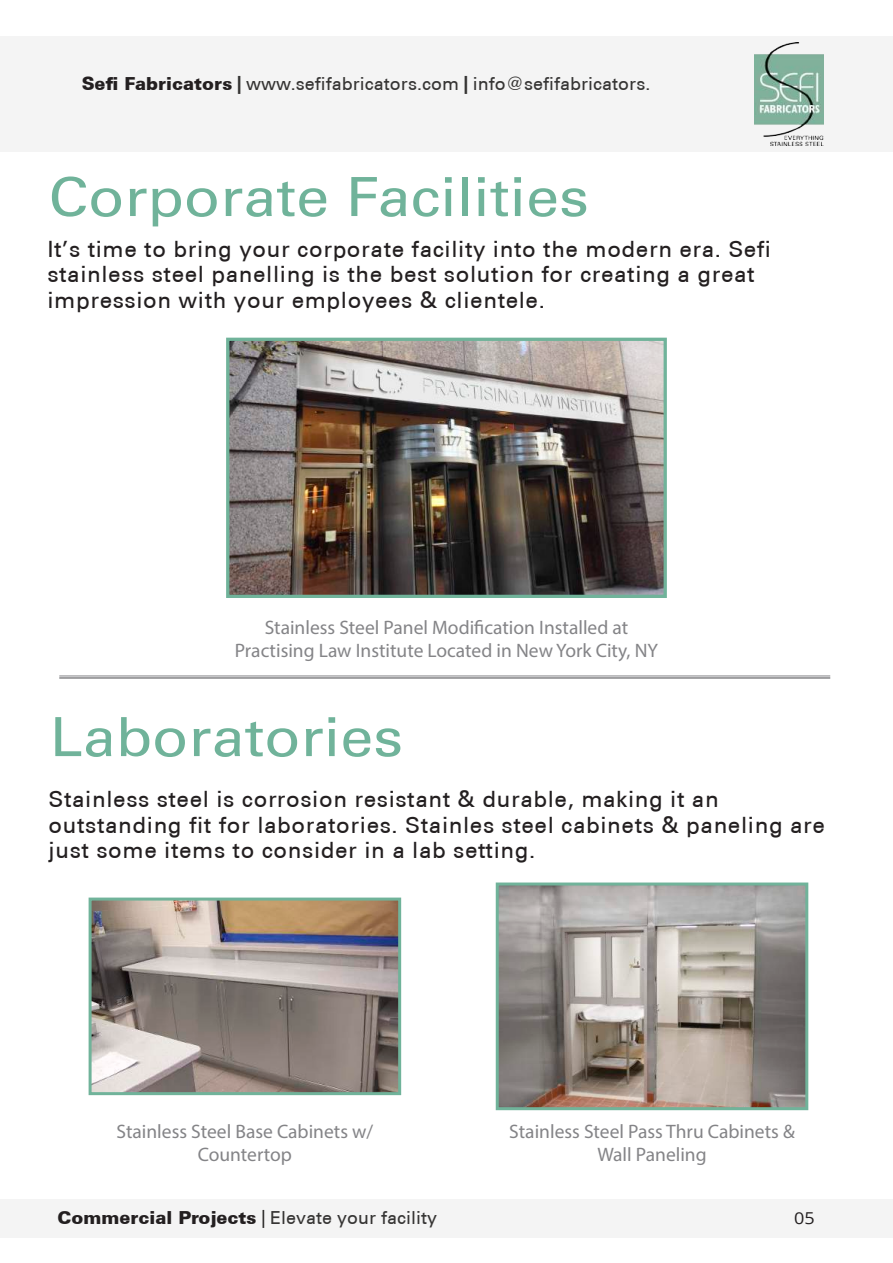
<style>
.page{position:relative;width:893px;height:1263px;background:#fff}
.page>*{position:absolute;margin:0;border:0;box-sizing:border-box;transform-origin:0 0}
.t1{font:500 54px "Univers CE";color:#70b39a;scale:1.1 1}
.t2{font:500 22.5px/25.5px "Univers CE";letter-spacing:.025em;color:#231f20}
.t3{font:19.5px/23.4px "Myriad Pro";color:#848487;text-align:center}
.t4{font:500 18px "Univers CE";color:#363534}
.t5{font:16.35px "Open Sans";color:#231f20;scale:1.1 1}
.s1{font-weight:900;color:#231f20}
.s2{font-weight:700}
.s3{color:#242322}
</style>
<div class="page">
<div style="left:0;top:36px;width:893px;height:115px;background:#f4f4f4"></div>
<div style="left:0;top:1199px;width:893px;height:38px;background:#f4f4f4"></div>
<img style="left:755px;top:43px;width:69px;height:102px">
<hr style="left:59px;top:676px;width:771px;height:1px;background:#848487">
<hr style="left:59px;top:677px;width:771px;height:2px;background:#848487">
<img style="left:93px;top:901px;width:304px;height:190px">
<div style="left:89px;top:897px;width:312px;height:198px;border:3px solid #70b39a"></div>
<img style="left:230px;top:342px;width:433px;height:252px">
<div style="left:226px;top:338px;width:441px;height:260px;border:3px solid #70b39a"></div>
<img style="left:500px;top:886px;width:304px;height:220px">
<div style="left:496px;top:882px;width:312px;height:228px;border:3px solid #70b39a"></div>
<p class="t4" style="left:82px;top:73px;width:570px"><span class="s1">Sefi Fabricators</span> <span class="s2">|</span> www.sefifabricators.com <span class="s2">|</span> info@sefifabricators.</p>
<h1 class="t1" style="left:49px;top:165px;width:493px">Corporate Facilities</h1>
<p class="t2" style="left:47px;top:237px;width:725px">It’s time to bring your corporate facility into the modern era. Sefi stainless steel panelling is the best solution for creating a great impression with your employees &amp; clientele.</p>
<p class="t3" style="left:235px;top:615px;width:425px">Stainless Steel Panel Modification Installed at<br>Practising Law Institute Located in New York City, NY</p>
<h1 class="t1" style="left:50px;top:705px;width:323px">Laboratories</h1>
<p class="t2" style="left:49px;top:787px;width:778px">Stainless steel is corrosion resistant &amp; durable, making it an outstanding fit for laboratories. Stainles steel cabinets &amp; paneling are just some items to consider in a lab setting.</p>
<p class="t3" style="left:117px;top:1119px;width:258px">Stainless Steel Base Cabinets w/<br>Countertop</p>
<p class="t4" style="left:57px;top:1207px;width:381px"><span class="s1">Commercial Projects</span> <span class="s3">|</span> Elevate your facility</p>
<p class="t3" style="left:509px;top:1119px;width:287px">Stainless Steel Pass Thru Cabinets &amp;<br>Wall Paneling</p>
<p class="t5" style="left:794px;top:1207px;width:20px">05</p>
</div>
